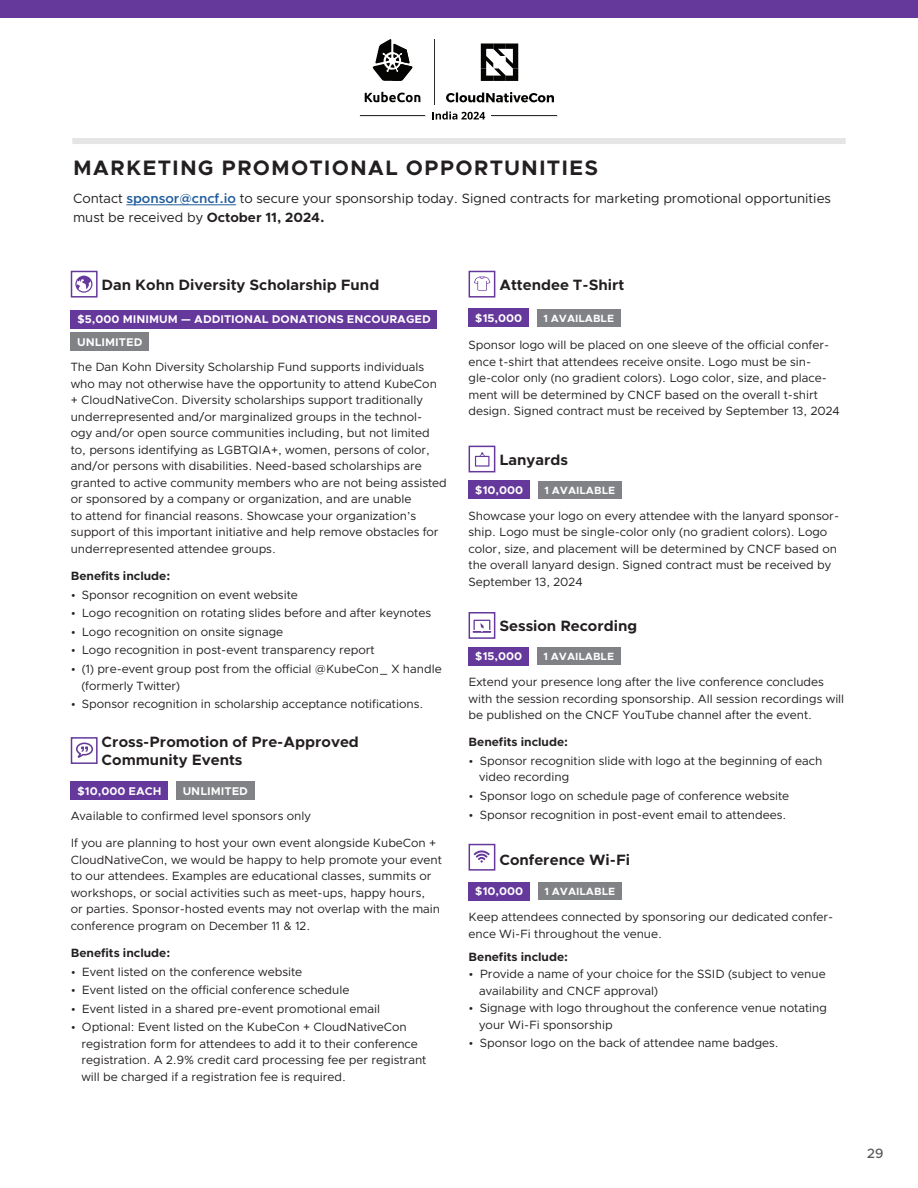
<style>
.page{position:relative;width:918px;height:1188px;background:#fff}
.page>*{position:absolute;margin:0;border:0;box-sizing:border-box;transform-origin:0 0}
.t1{font:700 21px "Clarity City";letter-spacing:.05em;color:#231f20}
.t2{font:700 15px/18px "Clarity City";color:#231f20}
.t3{font:13.5px/19.5px "Clarity City";color:#231f20}
.t4{font:500 13.5px "Clarity City";color:#57585a}
.t5{font:12px/16.5px "Clarity City";color:#231f20}
.t6{font:700 12px "Clarity City";color:#231f20}
.t7{font:700 11.25px/22.2px "Clarity City";color:#fff}
.t8{font:700 10.5px "Clarity City";color:#fff}
.s1{font-weight:600;color:#215e9e}
.s2{font-weight:700}
</style>
<div class="page">
<div style="left:72px;top:138px;width:774px;height:6px;background:#e5e5e5"></div>
<div style="left:0;top:0;width:918px;height:17px;background:#65389b"></div>
<hr style="left:492px;top:116px;width:66px;height:1px;background:#2b2b2a">
<hr style="left:360px;top:116px;width:65px;height:1px;background:#2b2b2a">
<svg style="left:365px;top:92px;width:55px;height:10px"></svg>
<svg style="left:372px;top:39px;width:41px;height:42px"></svg>
<svg style="left:481px;top:43px;width:37px;height:38px"></svg>
<svg style="left:446px;top:92px;width:108px;height:10px"></svg>
<hr style="left:434px;top:39px;width:1px;height:66px;background:#2b2b2a">
<svg style="left:432px;top:111px;width:53px;height:9px"></svg>
<div style="left:71px;top:271px;width:27px;height:27px;border:2px solid #65389b"></div>
<svg style="left:75px;top:276px;width:17px;height:17px"></svg>
<div style="left:71px;top:310px;width:366px;height:18px;background:#65389b"></div>
<div style="left:71px;top:332px;width:78px;height:19px;background:#808285"></div>
<svg style="left:76px;top:743px;width:17px;height:15px"></svg>
<div style="left:71px;top:737px;width:27px;height:27px;border:2px solid #65389b"></div>
<div style="left:71px;top:781px;width:97px;height:18px;background:#65389b"></div>
<div style="left:176px;top:781px;width:78px;height:18px;background:#808285"></div>
<div style="left:469px;top:271px;width:26px;height:27px;border:2px solid #65389b"></div>
<svg style="left:474px;top:277px;width:16px;height:14px"></svg>
<div style="left:469px;top:308px;width:60px;height:19px;background:#65389b"></div>
<div style="left:537px;top:309px;width:83px;height:17px;background:#808285"></div>
<div style="left:469px;top:446px;width:26px;height:26px;border:2px solid #65389b"></div>
<svg style="left:475px;top:452px;width:15px;height:15px"></svg>
<div style="left:469px;top:480px;width:61px;height:19px;background:#65389b"></div>
<div style="left:538px;top:481px;width:84px;height:18px;background:#808285"></div>
<div style="left:469px;top:612px;width:26px;height:27px;border:2px solid #65389b"></div>
<svg style="left:473px;top:620px;width:18px;height:13px"></svg>
<div style="left:469px;top:647px;width:60px;height:18px;background:#65389b"></div>
<div style="left:537px;top:647px;width:83px;height:18px;background:#808285"></div>
<div style="left:469px;top:844px;width:26px;height:27px;border:2px solid #65389b"></div>
<svg style="left:474px;top:850px;width:16px;height:13px"></svg>
<div style="left:469px;top:882px;width:61px;height:18px;background:#65389b"></div>
<div style="left:538px;top:882px;width:84px;height:18px;background:#808285"></div>
<hr style="left:126px;top:205px;width:110px;height:1px;background:#215e9e">
<p class="t1" style="left:73px;top:154px;width:527px">MARKETING PROMOTIONAL OPPORTUNITIES</p>
<p class="t3" style="left:73px;top:189px;width:759px">Contact <span class="s1">sponsor@cncf.io</span> to secure your sponsorship today. Signed contracts for marketing promotional opportunities must be received by <span class="s2">October 11, 2024.</span></p>
<p class="t2" style="left:102px;top:276px;width:279px">Dan Kohn Diversity Scholarship Fund</p>
<p class="t7" style="left:77px;top:308px;width:355px">$5,000 MINIMUM — ADDITIONAL DONATIONS ENCOURAGED<br>UNLIMITED</p>
<p class="t5" style="left:71px;top:359px;width:378px">The Dan Kohn Diversity Scholarship Fund supports individuals who may not otherwise have the opportunity to attend KubeCon + CloudNativeCon. Diversity scholarships support traditionally underrepresented and/or marginalized groups in the technol-<br>ogy and/or open source communities including, but not limited to, persons identifying as LGBTQIA+, women, persons of color, and/or persons with disabilities. Need-based scholarships are granted to active community members who are not being assisted or sponsored by a company or organization, and are unable<br>to attend for financial reasons. Showcase your organization’s support of this important initiative and help remove obstacles for underrepresented attendee groups.</p>
<p class="t6" style="left:71px;top:568px;width:101px">Benefits include:</p>
<p class="t5" style="left:71px;top:586px;width:229px">• Sponsor recognition on event website</p>
<p class="t5" style="left:71px;top:605px;width:362px">• Logo recognition on rotating slides before and after keynotes</p>
<p class="t5" style="left:71px;top:623px;width:214px">• Logo recognition on onsite signage</p>
<p class="t5" style="left:71px;top:642px;width:306px">• Logo recognition in post-event transparency report</p>
<p class="t5" style="left:81px;top:661px;width:362px;text-indent:-11px">• (1) pre-event group post from the official @KubeCon_ X handle (formerly Twitter)</p>
<p class="t5" style="left:71px;top:696px;width:354px">• Sponsor recognition in scholarship acceptance notifications.</p>
<p class="t2" style="left:102px;top:733px;width:259px">Cross-Promotion of Pre-Approved<br>Community Events</p>
<p class="t7" style="left:77px;top:780px;width:86px">$10,000 EACH</p>
<p class="t7" style="left:183px;top:780px;width:67px">UNLIMITED</p>
<p class="t5" style="left:71px;top:808px;width:242px">Available to confirmed level sponsors only</p>
<p class="t5" style="left:71px;top:835px;width:373px">If you are planning to host your own event alongside KubeCon + CloudNativeCon, we would be happy to help promote your event to our attendees. Examples are educational classes, summits or workshops, or social activities such as meet-ups, happy hours,<br>or parties. Sponsor-hosted events may not overlap with the main conference program on December 11 &amp; 12.</p>
<p class="t6" style="left:71px;top:945px;width:101px">Benefits include:</p>
<p class="t5" style="left:71px;top:963px;width:233px">• Event listed on the conference website</p>
<p class="t5" style="left:71px;top:982px;width:280px">• Event listed on the official conference schedule</p>
<p class="t5" style="left:71px;top:1000px;width:311px">• Event listed in a shared pre-event promotional email</p>
<p class="t5" style="left:81px;top:1019px;width:347px;text-indent:-11px">• Optional: Event listed on the KubeCon + CloudNativeCon registration form for attendees to add it to their conference registration. A 2.9% credit card processing fee per registrant will be charged if a registration fee is required.</p>
<p class="t2" style="left:499px;top:276px;width:127px">Attendee T-Shirt</p>
<p class="t7" style="left:475px;top:307px;width:49px">$15,000</p>
<p class="t8" style="left:543px;top:311px;width:72px">1 AVAILABLE</p>
<p class="t5" style="left:469px;top:337px;width:373px">Sponsor logo will be placed on one sleeve of the official confer&shy;ence t-shirt that attendees receive onsite. Logo must be sin&shy;gle-color only (no gradient colors). Logo color, size, and place&shy;ment will be determined by CNCF based on the overall t-shirt design. Signed contract must be received by September 13, 2024</p>
<p class="t2" style="left:499px;top:451px;width:70px">Lanyards</p>
<p class="t7" style="left:475px;top:479px;width:50px">$10,000</p>
<p class="t8" style="left:544px;top:484px;width:72px">1 AVAILABLE</p>
<p class="t5" style="left:469px;top:507px;width:372px">Showcase your logo on every attendee with the lanyard sponsor&shy;ship. Logo must be single-color only (no gradient colors). Logo color, size, and placement will be determined by CNCF based on the overall lanyard design. Signed contract must be received by September 13, 2024</p>
<p class="t2" style="left:499px;top:617px;width:139px">Session Recording</p>
<p class="t7" style="left:475px;top:646px;width:49px">$15,000</p>
<p class="t8" style="left:543px;top:650px;width:72px">1 AVAILABLE</p>
<p class="t5" style="left:469px;top:674px;width:377px">Extend your presence long after the live conference concludes with the session recording sponsorship. All session recordings will be published on the CNCF YouTube channel after the event.</p>
<p class="t6" style="left:469px;top:734px;width:101px">Benefits include:</p>
<p class="t5" style="left:479px;top:752px;width:345px;text-indent:-11px">• Sponsor recognition slide with logo at the beginning of each video recording</p>
<p class="t5" style="left:469px;top:788px;width:322px">• Sponsor logo on schedule page of conference website</p>
<p class="t5" style="left:469px;top:806px;width:319px">• Sponsor recognition in post-event email to attendees.</p>
<p class="t2" style="left:499px;top:850px;width:132px">Conference Wi-Fi</p>
<p class="t7" style="left:475px;top:881px;width:50px">$10,000</p>
<p class="t8" style="left:544px;top:885px;width:72px">1 AVAILABLE</p>
<p class="t5" style="left:469px;top:909px;width:366px">Keep attendees connected by sponsoring our dedicated confer&shy;ence Wi-Fi throughout the venue.</p>
<p class="t6" style="left:469px;top:949px;width:101px">Benefits include:</p>
<p class="t5" style="left:479px;top:966px;width:348px;text-indent:-11px">• Provide a name of your choice for the SSID (subject to venue availability and CNCF approval)</p>
<p class="t5" style="left:479px;top:1000px;width:349px;text-indent:-11px">• Signage with logo throughout the conference venue notating your Wi-Fi sponsorship</p>
<p class="t5" style="left:469px;top:1035px;width:312px">• Sponsor logo on the back of attendee name badges.</p>
<p class="t4" style="left:867px;top:1145px;width:18px">29</p>
<p class="t4" style="left:875px;top:1145px;width:10px">3</p>
</div>
